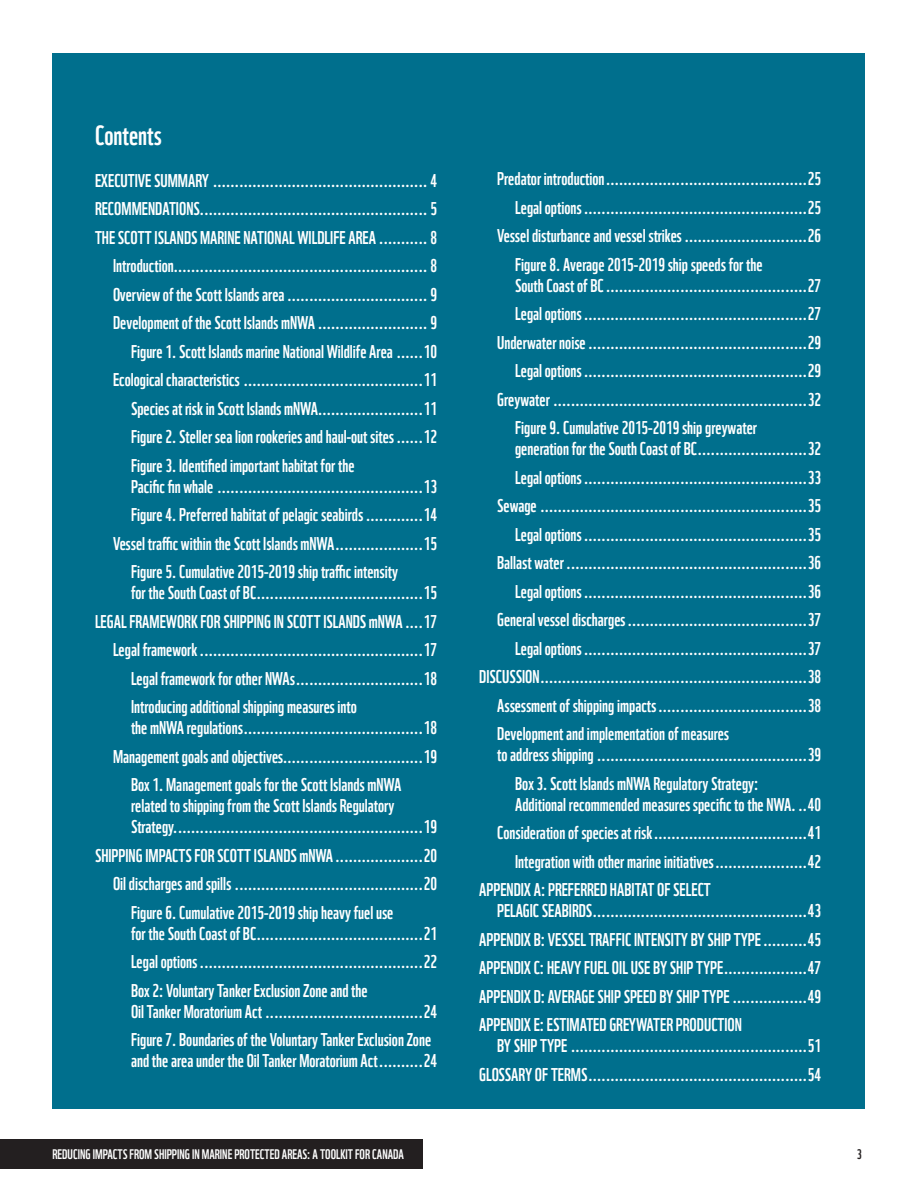
<style>
.page{position:relative;width:918px;height:1188px;background:#fff}
.page>*{position:absolute;margin:0;border:0;box-sizing:border-box;transform-origin:0 0}
.t1{font:27px "WWF";color:#fff}
.t2{font:18px/28.5px "WWF";color:#fff}
.t3{font:13.5px "WWF";color:#fff}
.t4{font:13.5px "WWF";color:#231f20}
</style>
<div class="page">
<div style="left:52px;top:53px;width:814px;height:1055px;background:#006f8d"></div>
<div style="left:0;top:1139px;width:423px;height:30px;background:#231f20"></div>
<h1 class="t1" style="left:95px;top:115px;width:68px">Contents</h1>
<p class="t2" style="left:95px;top:164px;width:343px">EXECUTIVE SUMMARY ................................................. 4</p>
<p class="t2" style="left:95px;top:193px;width:343px">RECOMMENDATIONS.................................................... 5</p>
<p class="t2" style="left:95px;top:221px;width:343px">THE SCOTT ISLANDS MARINE NATIONAL WILDLIFE AREA ........... 8</p>
<p class="t2" style="left:113px;top:250px;width:325px">Introduction.......................................................... 8</p>
<p class="t2" style="left:113px;top:278px;width:325px">Overview of the Scott Islands area ................................ 9</p>
<p class="t2" style="left:113px;top:307px;width:325px">Development of the Scott Islands mNWA ......................... 9</p>
<p class="t2" style="left:131px;top:335px;width:307px">Figure 1. Scott Islands marine National Wildlife Area ......10</p>
<p class="t2" style="left:113px;top:364px;width:325px">Ecological characteristics .........................................11</p>
<p class="t2" style="left:131px;top:392px;width:307px">Species at risk in Scott Islands mNWA........................11</p>
<p class="t2" style="left:131px;top:421px;width:307px">Figure 2. Steller sea lion rookeries and haul-out sites ......12</p>
<p class="t2" style="left:131px;top:449px;width:225px">Figure 3. Identified important habitat for the</p>
<p class="t2" style="left:131px;top:470px;width:307px">Pacific fin whale ...............................................13</p>
<p class="t2" style="left:131px;top:499px;width:307px">Figure 4. Preferred habitat of pelagic seabirds .............14</p>
<p class="t2" style="left:113px;top:527px;width:325px">Vessel traffic within the Scott Islands mNWA....................15</p>
<p class="t2" style="left:131px;top:556px;width:269px">Figure 5. Cumulative 2015-2019 ship traffic intensity</p>
<p class="t2" style="left:131px;top:577px;width:307px">for the South Coast of BC......................................15</p>
<p class="t2" style="left:95px;top:605px;width:343px">LEGAL FRAMEWORK FOR SHIPPING IN SCOTT ISLANDS mNWA ....17</p>
<p class="t2" style="left:113px;top:634px;width:326px">Legal framework...................................................17</p>
<p class="t2" style="left:131px;top:662px;width:308px">Legal framework for other NWAs.............................18</p>
<p class="t2" style="left:131px;top:691px;width:227px">Introducing additional shipping measures into</p>
<p class="t2" style="left:131px;top:712px;width:308px">the mNWA regulations.........................................18</p>
<p class="t2" style="left:113px;top:740px;width:326px">Management goals and objectives................................19</p>
<p class="t2" style="left:131px;top:769px;width:272px">Box 1. Management goals for the Scott Islands mNWA</p>
<p class="t2" style="left:131px;top:793px;width:308px;line-height:21px">related to shipping from the Scott Islands Regulatory<br>Strategy.........................................................19</p>
<p class="t2" style="left:95px;top:839px;width:344px">SHIPPING IMPACTS FOR SCOTT ISLANDS mNWA ....................20</p>
<p class="t2" style="left:113px;top:868px;width:326px">Oil discharges and spills ...........................................20</p>
<p class="t2" style="left:131px;top:896px;width:264px">Figure 6. Cumulative 2015-2019 ship heavy fuel use</p>
<p class="t2" style="left:131px;top:917px;width:308px;text-align:justify">for the South Coast of BC......................................21<br>Legal options...................................................22<br>Box 2: Voluntary Tanker Exclusion Zone and the</p>
<p class="t2" style="left:131px;top:995px;width:308px">Oil Tanker Moratorium Act ....................................24<br>Figure 7. Boundaries of the Voluntary Tanker Exclusion Zone</p>
<p class="t2" style="left:131px;top:1045px;width:308px">and the area under the Oil Tanker Moratorium Act..........24</p>
<p class="t2" style="left:497px;top:163px;width:325px">Predator introduction..............................................25</p>
<p class="t2" style="left:515px;top:191px;width:307px">Legal options...................................................25</p>
<p class="t2" style="left:497px;top:220px;width:325px">Vessel disturbance and vessel strikes ............................26</p>
<p class="t2" style="left:515px;top:248px;width:249px">Figure 8. Average 2015-2019 ship speeds for the</p>
<p class="t2" style="left:515px;top:269px;width:307px">South Coast of BC..............................................27</p>
<p class="t2" style="left:515px;top:298px;width:307px">Legal options...................................................27</p>
<p class="t2" style="left:497px;top:326px;width:325px">Underwater noise..................................................29</p>
<p class="t2" style="left:515px;top:355px;width:307px">Legal options...................................................29</p>
<p class="t2" style="left:497px;top:383px;width:325px">Greywater ..........................................................32</p>
<p class="t2" style="left:515px;top:412px;width:243px">Figure 9. Cumulative 2015-2019 ship greywater</p>
<p class="t2" style="left:515px;top:433px;width:307px">generation for the South Coast of BC.........................32</p>
<p class="t2" style="left:515px;top:461px;width:307px">Legal options...................................................33</p>
<p class="t2" style="left:497px;top:490px;width:325px">Sewage .............................................................35</p>
<p class="t2" style="left:515px;top:518px;width:307px">Legal options...................................................35</p>
<p class="t2" style="left:497px;top:547px;width:325px">Ballast water .......................................................36</p>
<p class="t2" style="left:515px;top:575px;width:307px">Legal options...................................................36</p>
<p class="t2" style="left:497px;top:604px;width:325px">General vessel discharges.........................................37</p>
<p class="t2" style="left:515px;top:632px;width:307px">Legal options...................................................37</p>
<p class="t2" style="left:479px;top:661px;width:343px">DISCUSSION.............................................................38</p>
<p class="t2" style="left:497px;top:689px;width:325px">Assessment of shipping impacts..................................38</p>
<p class="t2" style="left:497px;top:718px;width:233px">Development and implementation of measures</p>
<p class="t2" style="left:515px;top:739px;width:307px;text-indent:-18px">to address shipping ................................................39<br>Box 3. Scott Islands mNWA Regulatory Strategy:</p>
<p class="t2" style="left:515px;top:788px;width:307px">Additional recommended measures specific to the NWA. ..40</p>
<p class="t2" style="left:497px;top:817px;width:325px">Consideration of species at risk...................................41</p>
<p class="t2" style="left:515px;top:845px;width:307px">Integration with other marine initiatives.....................42</p>
<p class="t2" style="left:479px;top:874px;width:233px">APPENDIX A: PREFERRED HABITAT OF SELECT</p>
<p class="t2" style="left:479px;top:895px;width:343px;text-align:justify;text-indent:18px">PELAGIC SEABIRDS.................................................43<br>APPENDIX B: VESSEL TRAFFIC INTENSITY BY SHIP TYPE..........45<br>APPENDIX C: HEAVY FUEL OIL USE BY SHIP TYPE...................47<br>APPENDIX D: AVERAGE SHIP SPEED BY SHIP TYPE .................49<br>APPENDIX E: ESTIMATED GREYWATER PRODUCTION</p>
<p class="t2" style="left:479px;top:1030px;width:343px;text-align:right">BY SHIP TYPE ......................................................51<br>GLOSSARY OF TERMS..................................................54</p>
<p class="t3" style="left:53px;top:1144px;width:353px">REDUCING IMPACTS FROM SHIPPING IN MARINE PROTECTED AREAS: A TOOLKIT FOR CANADA</p>
<p class="t4" style="left:857px;top:1144px;width:6px">3</p>
</div>
